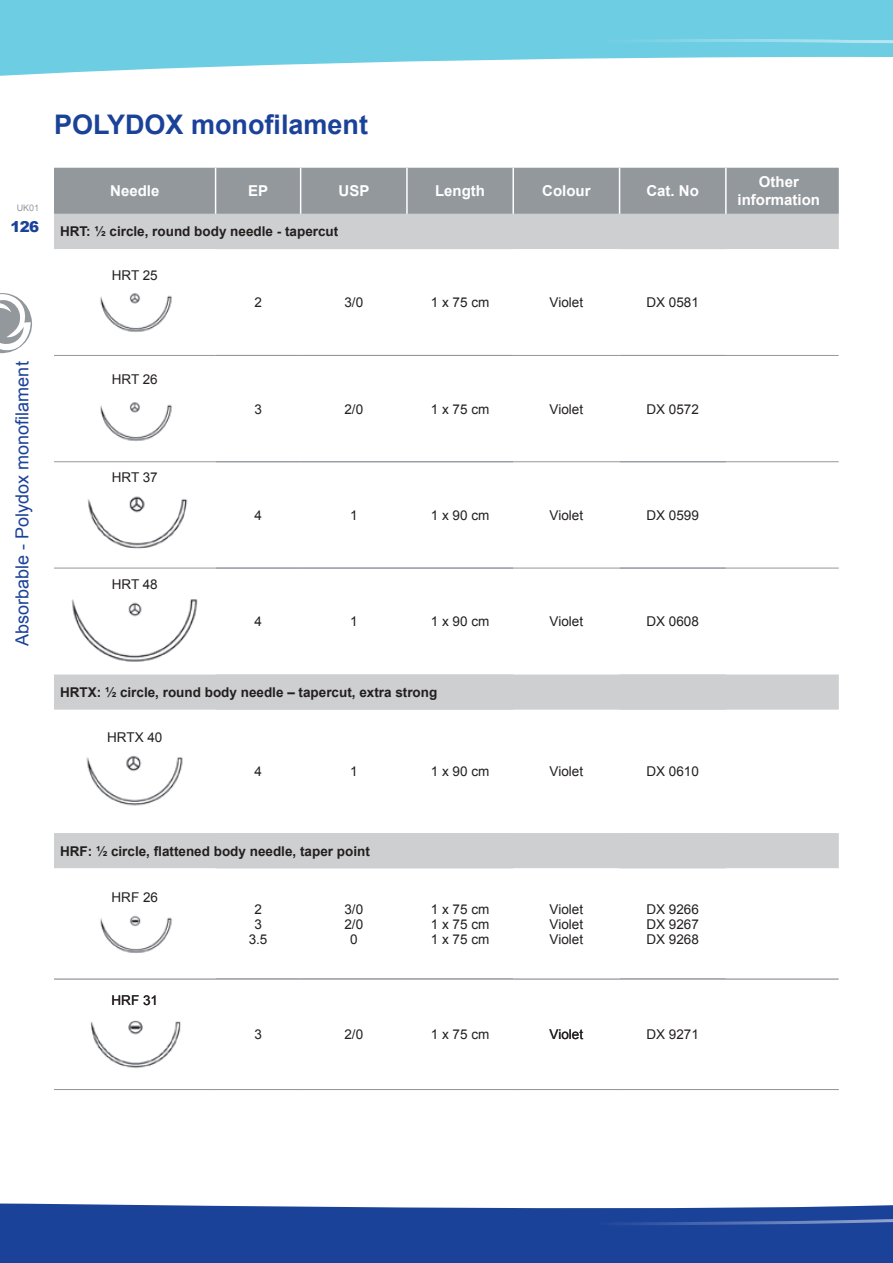
<style>
.page{position:relative;width:893px;height:1263px;background:#fff}
.page>*{position:absolute;margin:0;border:0;box-sizing:border-box;transform-origin:0 0}
.t1{font:700 27px "Arial";color:#1b4299}
.t2{font:18px "Arial";color:#1b4299}
.t3{font:700 15px/18px "Arial";color:#fff;text-align:center}
.t4{font:900 15px "Arial";color:#1b4299}
.t5{font:13.5px/15px "Arial";color:#231f20;text-align:justify}
.t6{font:700 13.5px "Arial";color:#231f20}
.t7{font:9px "Arial";color:#93989d}
</style>
<div class="page">
<svg style="left:0;top:293px;width:32px;height:61px"></svg>
<div style="left:54px;top:168px;width:784px;height:46px;background:#93989d"></div>
<div style="left:54px;top:214px;width:784px;height:35px;background:#cecfd0"></div>
<svg style="left:54px;top:354px;width:784px;height:625px"></svg>
<hr style="left:54px;top:461px;width:162px;height:1px;background:#93989d">
<hr style="left:216px;top:461px;width:85px;height:1px;background:#93989d">
<hr style="left:301px;top:461px;width:106px;height:1px;background:#93989d">
<hr style="left:407px;top:461px;width:106px;height:1px;background:#93989d">
<hr style="left:513px;top:461px;width:107px;height:1px;background:#93989d">
<hr style="left:620px;top:461px;width:106px;height:1px;background:#93989d">
<hr style="left:726px;top:461px;width:112px;height:1px;background:#93989d">
<hr style="left:54px;top:568px;width:162px;height:1px;background:#93989d">
<hr style="left:216px;top:568px;width:85px;height:1px;background:#93989d">
<hr style="left:301px;top:568px;width:106px;height:1px;background:#93989d">
<hr style="left:407px;top:568px;width:106px;height:1px;background:#93989d">
<hr style="left:513px;top:568px;width:107px;height:1px;background:#93989d">
<hr style="left:620px;top:568px;width:106px;height:1px;background:#93989d">
<hr style="left:726px;top:568px;width:112px;height:1px;background:#93989d">
<hr style="left:54px;top:979px;width:162px;height:1px;background:#93989d">
<hr style="left:216px;top:979px;width:85px;height:1px;background:#93989d">
<hr style="left:301px;top:979px;width:106px;height:1px;background:#93989d">
<hr style="left:407px;top:979px;width:106px;height:1px;background:#93989d">
<hr style="left:513px;top:979px;width:107px;height:1px;background:#93989d">
<hr style="left:620px;top:979px;width:106px;height:1px;background:#93989d">
<hr style="left:726px;top:979px;width:112px;height:1px;background:#93989d">
<hr style="left:215px;top:168px;width:1px;height:46px;background:#fff">
<hr style="left:300px;top:168px;width:1px;height:46px;background:#fff">
<hr style="left:406px;top:168px;width:2px;height:46px;background:#fff">
<hr style="left:512px;top:168px;width:2px;height:46px;background:#fff">
<hr style="left:619px;top:168px;width:1px;height:46px;background:#fff">
<hr style="left:725px;top:168px;width:2px;height:46px;background:#fff">
<hr style="left:54px;top:355px;width:162px;height:1px;background:#93989d">
<hr style="left:216px;top:355px;width:85px;height:1px;background:#93989d">
<hr style="left:301px;top:355px;width:106px;height:1px;background:#93989d">
<hr style="left:407px;top:355px;width:106px;height:1px;background:#93989d">
<hr style="left:513px;top:355px;width:107px;height:1px;background:#93989d">
<hr style="left:620px;top:355px;width:106px;height:1px;background:#93989d">
<hr style="left:726px;top:355px;width:112px;height:1px;background:#93989d">
<hr style="left:54px;top:1089px;width:162px;height:1px;background:#93989d">
<hr style="left:216px;top:1089px;width:85px;height:1px;background:#93989d">
<hr style="left:301px;top:1089px;width:106px;height:1px;background:#93989d">
<hr style="left:407px;top:1089px;width:106px;height:1px;background:#93989d">
<hr style="left:513px;top:1089px;width:107px;height:1px;background:#93989d">
<hr style="left:620px;top:1089px;width:106px;height:1px;background:#93989d">
<hr style="left:726px;top:1089px;width:112px;height:1px;background:#93989d">
<img style="left:100px;top:293px;width:72px;height:39px">
<img style="left:93px;top:400px;width:84px;height:43px">
<img style="left:77px;top:490px;width:116px;height:67px">
<img style="left:70px;top:596px;width:130px;height:68px">
<img style="left:83px;top:753px;width:104px;height:58px">
<img style="left:93px;top:912px;width:84px;height:43px">
<img style="left:90px;top:1020px;width:91px;height:49px">
<div style="left:0;top:1227px;width:893px;height:36px;background:#1b4299"></div>
<div style="left:0;top:0;width:893px;height:37px;background:#6dcde3"></div>
<svg style="left:0;top:1203px;width:893px;height:24px;background:#4060a9"></svg>
<svg style="left:0;top:37px;width:893px;height:39px"></svg>
<p class="t7" style="left:17px;top:202px;width:24px">UK01</p>
<p class="t4" style="left:11px;top:215px;width:30px">126</p>
<p class="t1" style="left:54px;top:107px;width:316px">POLYDOX monofilament</p>
<p class="t3" style="left:110px;top:183px;width:51px">Needle</p>
<p class="t3" style="left:248px;top:183px;width:22px">EP</p>
<p class="t3" style="left:338px;top:183px;width:32px">USP</p>
<p class="t3" style="left:435px;top:183px;width:51px">Length</p>
<p class="t3" style="left:542px;top:183px;width:50px">Colour</p>
<p class="t3" style="left:646px;top:183px;width:54px">Cat. No</p>
<p class="t3" style="left:738px;top:174px;width:84px">Other information</p>
<p class="t6" style="left:60px;top:223px;width:280px">HRT: ½ circle, round body needle - tapercut</p>
<p class="t5" style="left:112px;top:268px;width:48px">HRT 25</p>
<p class="t5" style="left:550px;top:295px;width:35px">Violet</p>
<p class="t5" style="left:254px;top:295px;width:9px">2</p>
<p class="t5" style="left:344px;top:295px;width:20px">3/0</p>
<p class="t5" style="left:431px;top:295px;width:60px">1 x 75 cm</p>
<p class="t5" style="left:646px;top:295px;width:54px">DX 0581</p>
<h2 class="t2" style="left:10px;top:646px;width:286px;rotate:-90deg">Absorbable - Polydox monofilament</h2>
<p class="t5" style="left:112px;top:371px;width:48px">HRT 26</p>
<p class="t5" style="left:112px;top:470px;width:48px">HRT 37</p>
<p class="t5" style="left:112px;top:576px;width:48px">HRT 48</p>
<p class="t5" style="left:254px;top:401px;width:9px">3</p>
<p class="t5" style="left:344px;top:401px;width:20px">2/0</p>
<p class="t5" style="left:431px;top:401px;width:60px">1 x 75 cm</p>
<p class="t5" style="left:646px;top:401px;width:54px">DX 0572</p>
<p class="t5" style="left:550px;top:401px;width:35px">Violet</p>
<p class="t5" style="left:254px;top:508px;width:9px">4</p>
<p class="t5" style="left:350px;top:508px;width:9px">1</p>
<p class="t5" style="left:431px;top:508px;width:60px">1 x 90 cm</p>
<p class="t5" style="left:646px;top:508px;width:54px">DX 0599</p>
<p class="t5" style="left:550px;top:508px;width:35px">Violet</p>
<p class="t5" style="left:254px;top:614px;width:9px">4</p>
<p class="t5" style="left:350px;top:614px;width:9px">1</p>
<p class="t5" style="left:431px;top:614px;width:60px">1 x 90 cm</p>
<p class="t5" style="left:646px;top:614px;width:54px">DX 0608</p>
<p class="t5" style="left:550px;top:614px;width:35px">Violet</p>
<p class="t6" style="left:60px;top:683px;width:379px">HRTX: ½ circle, round body needle – tapercut, extra strong</p>
<p class="t5" style="left:107px;top:730px;width:57px">HRTX 40</p>
<p class="t5" style="left:254px;top:764px;width:9px">4</p>
<p class="t5" style="left:350px;top:764px;width:9px">1</p>
<p class="t5" style="left:431px;top:764px;width:60px">1 x 90 cm</p>
<p class="t5" style="left:646px;top:764px;width:54px">DX 0610</p>
<p class="t5" style="left:550px;top:764px;width:35px">Violet</p>
<p class="t6" style="left:60px;top:842px;width:311px">HRF: ½ circle, flattened body needle, taper point</p>
<p class="t5" style="left:112px;top:889px;width:48px">HRF 26</p>
<p class="t5" style="left:112px;top:992px;width:48px">HRF 31</p>
<p class="t5" style="left:254px;top:901px;width:9px">2</p>
<p class="t5" style="left:254px;top:916px;width:9px">3</p>
<p class="t5" style="left:249px;top:931px;width:20px">3.5</p>
<p class="t5" style="left:344px;top:901px;width:20px">3/0</p>
<p class="t5" style="left:344px;top:916px;width:20px">2/0</p>
<p class="t5" style="left:350px;top:931px;width:9px">0</p>
<p class="t5" style="left:431px;top:901px;width:60px">1 x 75 cm</p>
<p class="t5" style="left:431px;top:916px;width:60px">1 x 75 cm</p>
<p class="t5" style="left:431px;top:931px;width:60px">1 x 75 cm</p>
<p class="t5" style="left:550px;top:901px;width:35px">Violet Violet Violet</p>
<p class="t5" style="left:646px;top:901px;width:54px">DX 9266</p>
<p class="t5" style="left:646px;top:916px;width:54px">DX 9267</p>
<p class="t5" style="left:646px;top:931px;width:54px">DX 9268</p>
<p class="t5" style="left:254px;top:1027px;width:9px">3</p>
<p class="t5" style="left:344px;top:1027px;width:20px">2/0</p>
<p class="t5" style="left:431px;top:1027px;width:60px">1 x 75 cm</p>
<p class="t5" style="left:646px;top:1027px;width:54px">DX 9271</p>
<p class="t5" style="left:550px;top:1027px;width:35px">Violet</p>
</div>
